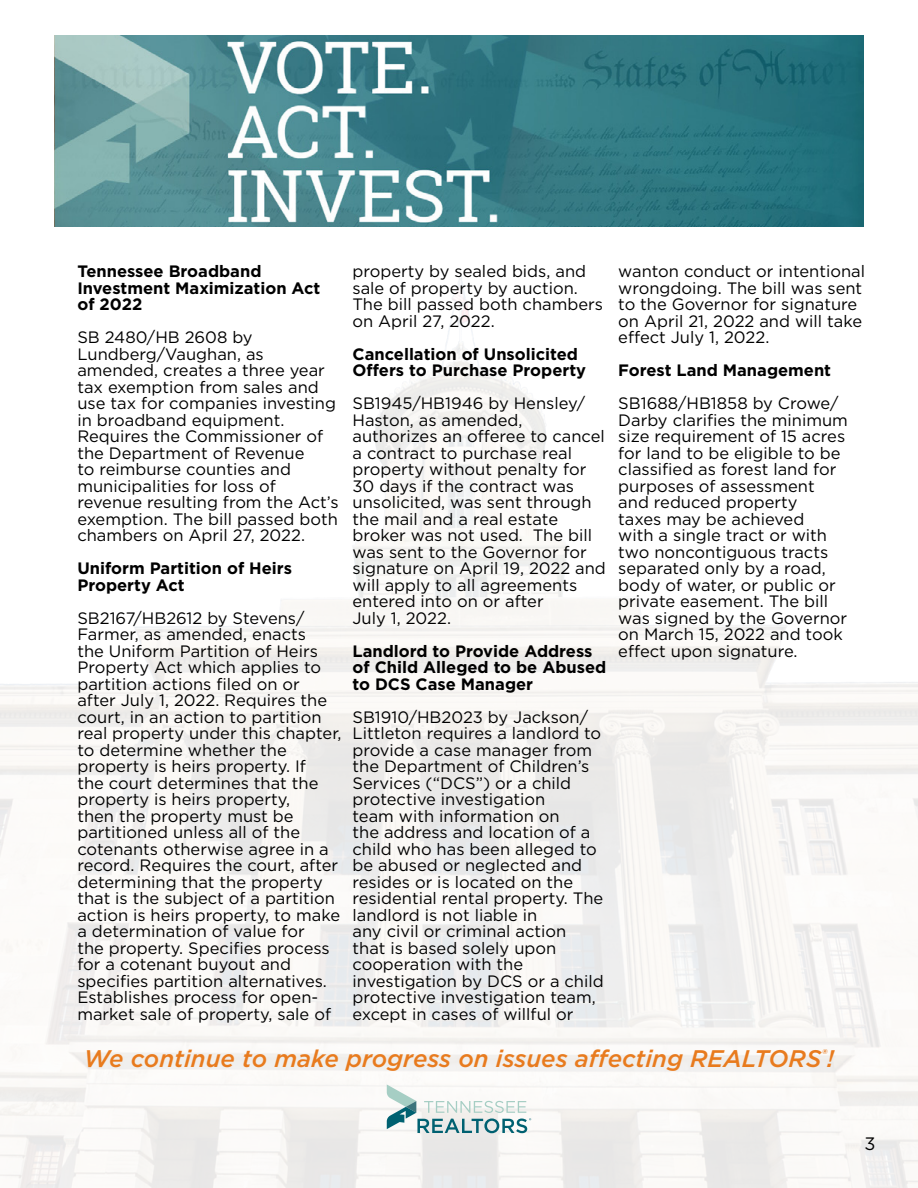
<style>
.page{position:relative;width:918px;height:1188px;background:#fff}
.page>*{position:absolute;margin:0;border:0;box-sizing:border-box;transform-origin:0 0}
.t1{font:italic 500 24px "Gotham";color:#e87b1e}
.t2{font:18px "Gotham";color:#000}
.t3{font:16.5px/16.5px "Gotham";color:#000}
.t4{font:700 16.5px/16.5px "Gotham";color:#000}
</style>
<div class="page">
<img style="left:0;top:226px;width:918px;height:962px">
<img style="left:54px;top:35px;width:810px;height:191px">
<svg style="left:387px;top:1084px;width:144px;height:49px"></svg>
<p class="t4" style="left:77px;top:263px;width:245px">Tennessee Broadband<br>Investment Maximization Act of 2022</p>
<p class="t3" style="left:77px;top:329px;width:263px">SB 2480/HB 2608 by<br>Lundberg/Vaughan, as amended, creates a three year tax exemption from sales and use tax for companies investing in broadband equipment.<br>Requires the Commissioner of the Department of Revenue<br>to reimburse counties and municipalities for loss of revenue resulting from the Act’s exemption. The bill passed both chambers on April 27, 2022.</p>
<p class="t4" style="left:77px;top:560px;width:216px">Uniform Partition of Heirs<br>Property Act</p>
<p class="t3" style="left:77px;top:609px;width:266px">SB2167/HB2612 by Stevens/<br>Farmer, as amended, enacts<br>the Uniform Partition of Heirs<br>Property Act which applies to partition actions filed on or after July 1, 2022. Requires the court, in an action to partition real property under this chapter, to determine whether the property is heirs property. If<br>the court determines that the property is heirs property,<br>then the property must be partitioned unless all of the cotenants otherwise agree in a record. Requires the court, after determining that the property that is the subject of a partition action is heirs property, to make a determination of value for<br>the property. Specifies process for a cotenant buyout and specifies partition alternatives.<br>Establishes process for open&shy;market sale of property, sale of</p>
<p class="t3" style="left:353px;top:263px;width:252px">property by sealed bids, and sale of property by auction.<br>The bill passed both chambers on April 27, 2022.</p>
<p class="t4" style="left:353px;top:346px;width:235px">Cancellation of Unsolicited<br>Offers to Purchase Property</p>
<p class="t3" style="left:353px;top:395px;width:255px">SB1945/HB1946 by Hensley/<br>Haston, as amended, authorizes an offeree to cancel a contract to purchase real property without penalty for<br>30 days if the contract was unsolicited, was sent through the mail and a real estate broker was not used. The bill was sent to the Governor for signature on April 19, 2022 and will apply to all agreements entered into on or after<br>July 1, 2022.</p>
<p class="t4" style="left:353px;top:643px;width:255px">Landlord to Provide Address of Child Alleged to be Abused to DCS Case Manager</p>
<p class="t3" style="left:353px;top:708px;width:253px">SB1910/HB2023 by Jackson/<br>Littleton requires a landlord to provide a case manager from the Department of Children’s<br>Services (“DCS”) or a child protective investigation<br>team with information on<br>the address and location of a child who has been alleged to be abused or neglected and resides or is located on the residential rental property. The landlord is not liable in<br>any civil or criminal action<br>that is based solely upon cooperation with the investigation by DCS or a child protective investigation team, except in cases of willful or</p>
<p class="t3" style="left:618px;top:263px;width:248px">wanton conduct or intentional wrongdoing. The bill was sent to the Governor for signature on April 21, 2022 and will take effect July 1, 2022.</p>
<p class="t4" style="left:618px;top:362px;width:214px">Forest Land Management</p>
<p class="t3" style="left:618px;top:395px;width:231px">SB1688/HB1858 by Crowe/<br>Darby clarifies the minimum size requirement of 15 acres for land to be eligible to be classified as forest land for purposes of assessment and reduced property<br>taxes may be achieved<br>with a single tract or with two noncontiguous tracts separated only by a road, body of water, or public or private easement. The bill was signed by the Governor on March 15, 2022 and took effect upon signature.</p>
<h1 class="t1" style="left:84px;top:1043px;width:752px">We continue to make progress on issues affecting REALTORS<sup>®</sup>!</h1>
<p class="t2" style="left:865px;top:1133px;width:13px">3</p>
</div>
